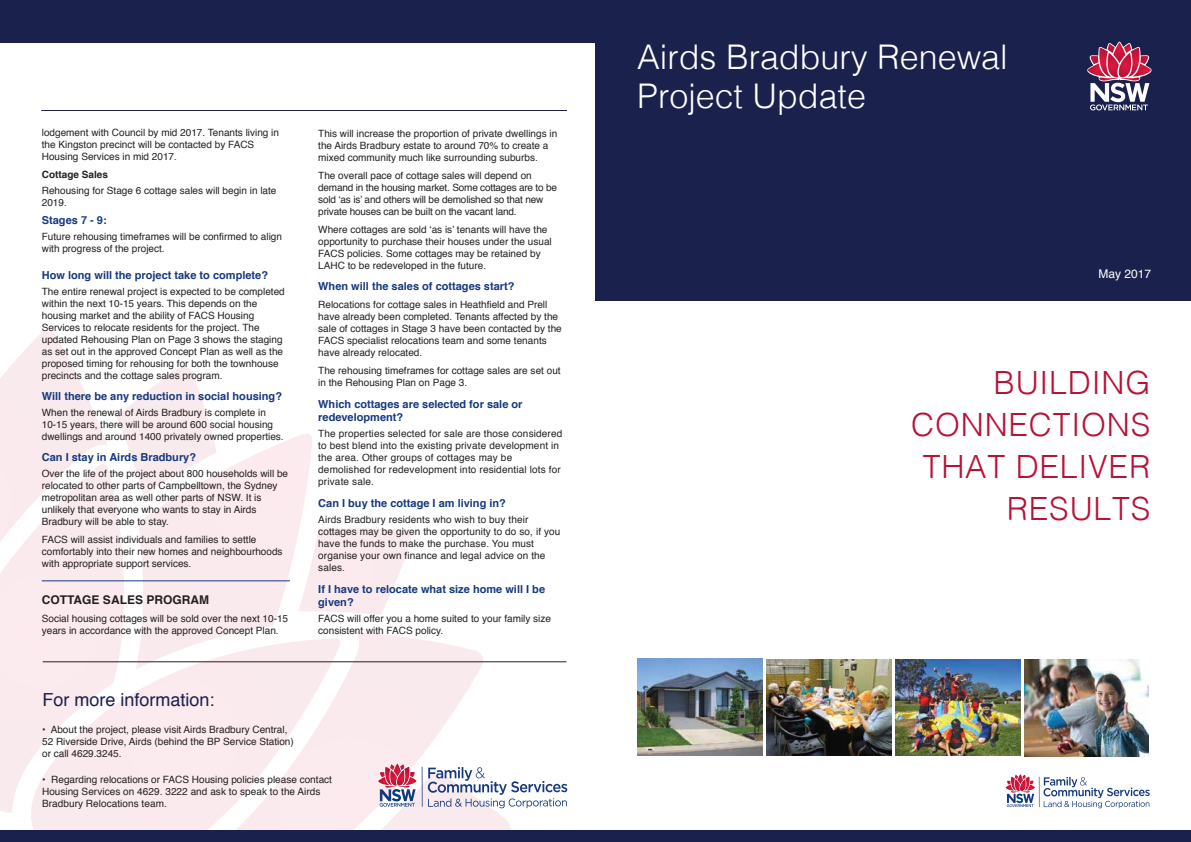
<style>
.page{position:relative;width:1191px;height:842px;background:#fff}
.page>*{position:absolute;margin:0;border:0;box-sizing:border-box;transform-origin:0 0}
.t1{font:300 34px/39px "Helvetica";color:#fff}
.t2{font:300 32px/42px "Helvetica";letter-spacing:.025em;color:#b81237;text-align:right}
.t3{font:18px "Helvetica";color:#1b214d}
.t4{font:700 12px "Helvetica";color:#231f20}
.t5{font:12px "Helvetica";color:#fff}
.t6{font:700 11px/13.2px "Helvetica";color:#15397f}
.t7{font:10px/12px "Helvetica";color:#231f20}
.t8{font:700 10px "Helvetica";color:#231f20}
.s1{font-size:10.5px}
</style>
<div class="page">
<div style="left:0;top:0;width:595px;height:42px;background:#1b214d"></div>
<svg style="left:0;top:331px;width:107px;height:132px"></svg>
<svg style="left:31px;top:813px;width:84px;height:17px"></svg>
<svg style="left:0;top:463px;width:136px;height:350px"></svg>
<svg style="left:136px;top:433px;width:176px;height:199px"></svg>
<svg style="left:115px;top:632px;width:369px;height:198px"></svg>
<svg style="left:298px;top:528px;width:113px;height:87px"></svg>
<svg style="left:117px;top:367px;width:100px;height:128px"></svg>
<div style="left:0;top:830px;width:595px;height:12px;background:#1b214d"></div>
<div style="left:591px;top:830px;width:600px;height:12px;background:#1b214d"></div>
<hr style="left:43px;top:661px;width:523px;height:1px;background:#231f20">
<div style="left:595px;top:0;width:596px;height:300px;background:#1b214d"></div>
<svg style="left:1087px;top:42px;width:64px;height:68px"></svg>
<hr style="left:41px;top:110px;width:526px;height:1px;background:#1b214d">
<hr style="left:1038px;top:777px;width:1px;height:30px;background:#15397f">
<svg style="left:1043px;top:777px;width:106px;height:31px"></svg>
<svg style="left:1005px;top:774px;width:30px;height:33px"></svg>
<svg style="left:378px;top:763px;width:189px;height:67px"></svg>
<hr style="left:42px;top:581px;width:248px;height:1px;background:#15397f">
<img style="left:766px;top:659px;width:125px;height:97px">
<img style="left:1024px;top:660px;width:125px;height:96px">
<img style="left:895px;top:659px;width:125px;height:97px">
<img style="left:637px;top:659px;width:125px;height:96px">
<p class="t7" style="left:42px;top:126px;width:239px">lodgement with Council by mid 2017. Tenants living in the Kingston precinct will be contacted by FACS<br>Housing Services in mid 2017.</p>
<p class="t8" style="left:42px;top:166px;width:68px">Cottage Sales</p>
<p class="t7" style="left:42px;top:184px;width:236px">Rehousing for Stage 6 cottage sales will begin in late<br>2019.</p>
<p class="t6" style="left:42px;top:213px;width:66px">Stages 7 - 9:</p>
<p class="t7" style="left:42px;top:230px;width:242px">Future rehousing timeframes will be confirmed to align with progress of the project.</p>
<p class="t6" style="left:42px;top:268px;width:228px">How long will the project take to complete?</p>
<p class="t7" style="left:42px;top:285px;width:244px">The entire renewal project is expected to be completed within the next 10-15 years. This depends on the housing market and the ability of FACS Housing Services to relocate residents for the project. The updated Rehousing Plan on Page 3 shows the staging as set out in the approved Concept Plan as well as the proposed timing for rehousing for both the townhouse precincts and the cottage sales program.</p>
<p class="t6" style="left:42px;top:389px;width:242px">Will there be any reduction in social housing?</p>
<p class="t7" style="left:42px;top:406px;width:243px">When the renewal of Airds Bradbury is complete in<br>10-15 years, there will be around 600 social housing dwellings and around 1400 privately owned properties.</p>
<p class="t6" style="left:42px;top:450px;width:156px">Can I stay in Airds Bradbury?</p>
<p class="t7" style="left:42px;top:467px;width:248px">Over the life of the project about 800 households will be relocated to other parts of Campbelltown, the Sydney metropolitan area as well other parts of NSW. It is unlikely that everyone who wants to stay in Airds Bradbury will be able to stay.</p>
<p class="t7" style="left:42px;top:533px;width:242px">FACS will assist individuals and families to settle comfortably into their new homes and neighbourhoods with appropriate support services.</p>
<p class="t4" style="left:42px;top:590px;width:169px">COTTAGE SALES PROGRAM</p>
<p class="t7" style="left:42px;top:612px;width:248px">Social housing cottages will be sold over the next 10-15 years in accordance with the approved Concept Plan.</p>
<p class="t7" style="left:318px;top:127px;width:240px">This will increase the proportion of private dwellings in the Airds Bradbury estate to around 70% to create a mixed community much like surrounding suburbs.</p>
<p class="t7" style="left:318px;top:169px;width:240px">The overall pace of cottage sales will depend on demand in the housing market. Some cottages are to be sold ‘as is’ and others will be demolished so that new private houses can be built on the vacant land.</p>
<p class="t7" style="left:318px;top:223px;width:235px">Where cottages are sold ‘as is’ tenants will have the opportunity to purchase their houses under the usual FACS policies. Some cottages may be retained by LAHC to be redeveloped in the future.</p>
<p class="t6" style="left:318px;top:279px;width:198px">When will the sales of cottages start?</p>
<p class="t7" style="left:318px;top:298px;width:245px">Relocations for cottage sales in Heathfield and Prell have already been completed. Tenants affected by the sale of cottages in Stage 3 have been contacted by the FACS specialist relocations team and some tenants have already relocated.</p>
<p class="t7" style="left:318px;top:364px;width:244px">The rehousing timeframes for cottage sales are set out in the Rehousing Plan on Page 3.</p>
<p class="t6" style="left:318px;top:397px;width:206px">Which cottages are selected for sale or redevelopment?</p>
<p class="t7" style="left:318px;top:428px;width:246px">The properties selected for sale are those considered to best blend into the existing private development in the area. Other groups of cottages may be demolished for redevelopment into residential lots for private sale.</p>
<p class="t6" style="left:318px;top:496px;width:189px">Can I buy the cottage I am living in?</p>
<p class="t7" style="left:318px;top:514px;width:244px">Airds Bradbury residents who wish to buy their cottages may be given the opportunity to do so, if you have the funds to make the purchase. You must organise your own finance and legal advice on the sales.</p>
<p class="t6" style="left:318px;top:582px;width:228px">If I have to relocate what size home will I be given?</p>
<p class="t7" style="left:318px;top:613px;width:234px">FACS will offer you a home suited to your family size consistent with FACS policy.</p>
<h3 class="t3" style="left:42px;top:685px;width:174px">For more information:</h3>
<p class="t7" style="left:42px;top:724px;width:253px">• About the project, please visit Airds Bradbury Central,<br>52 Riverside Drive, Airds (behind the BP Service Station) or call 4629.3245.</p>
<p class="t7" style="left:42px;top:773px;width:291px;line-height:12.3px">• Regarding relocations or FACS Housing policies please contact<br>Housing Services on 4629. 3222 and ask to speak to the Airds<br>Bradbury Relocations team<span class="s1">.</span></p>
<h1 class="t1" style="left:637px;top:35px;width:372px">Airds Bradbury Renewal<br>Project Update</h1>
<p class="t5" style="left:1098px;top:265px;width:54px">May 2017</p>
<h2 class="t2" style="left:911px;top:359px;width:241px">BUILDING<br>CONNECTIONS<br>THAT DELIVER<br>RESULTS</h2>
</div>
